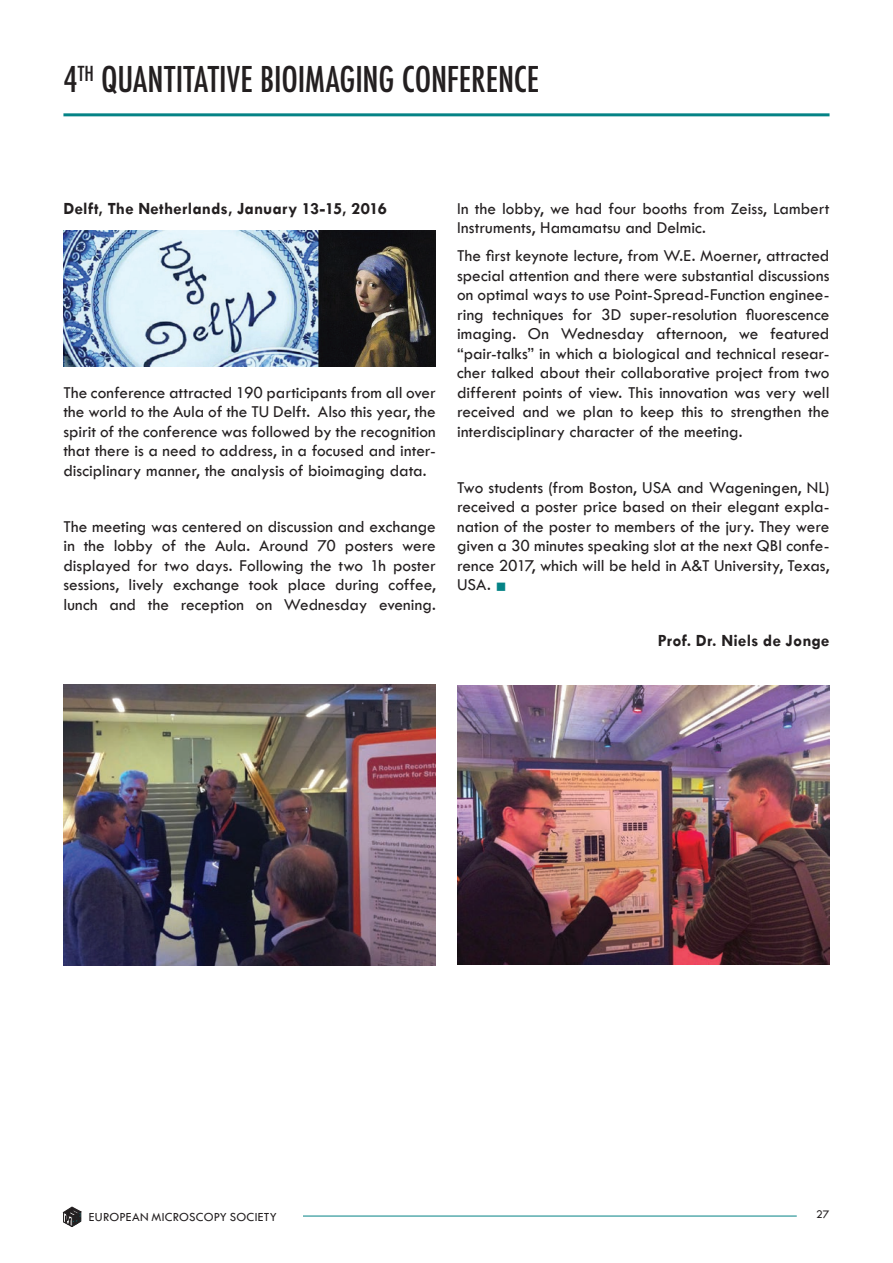
<style>
.page{position:relative;width:893px;height:1263px;background:#fff}
.page>*{position:absolute;margin:0;border:0;box-sizing:border-box;transform-origin:0 0}
._01-TITRE{font:500 condensed 34.5px "Futura";letter-spacing:-.005em;color:#231f20}
._04-TXT{font:17.25px/19.5px "Tw Cen";color:#231f20;text-align:justify}
._04-TXT-2{font:700 17.25px "Tw Cen";letter-spacing:.015em;color:#231f20}
.t1{font:12.9px "Tw Cen";letter-spacing:.015em;color:#231f20}
.t2{font:12px "Tw Cen";color:#231f20}
.s1{color:#048386}
</style>
<div class="page">
<hr style="left:290px;top:1215px;width:506px;height:1px;background:#048386">
<div style="left:277px;top:1211px;width:25px;height:9px;background:#fff"></div>
<svg style="left:63px;top:1206px;width:18px;height:20px"></svg>
<hr style="left:63px;top:113px;width:766px;height:3px;background:#048386">
<img style="left:63px;top:684px;width:372px;height:281px">
<img style="left:457px;top:685px;width:372px;height:279px">
<img style="left:63px;top:230px;width:372px;height:137px">
<p class="_01-TITRE" style="left:63px;top:57px;width:477px">4<sup>TH</sup> QUANTITATIVE BIOIMAGING CONFERENCE</p>
<p class="_04-TXT-2" style="left:63px;top:198px;width:325px">Delft, The Netherlands, January 13-15, 2016</p>
<p class="_04-TXT" style="left:63px;top:382px;width:374px">The conference attracted 190 participants from all over the world to the Aula of the TU Delft. Also this year, the spirit of the conference was followed by the recognition that there is a need to address, in a focused and inter&shy;disciplinary manner, the analysis of bioimaging data.</p>
<p class="_04-TXT" style="left:63px;top:516px;width:374px">The meeting was centered on discussion and exchange in the lobby of the Aula. Around 70 posters were displayed for two days. Following the two 1h poster sessions, lively exchange took place during coffee, lunch and the reception on Wednesday evening.</p>
<p class="_04-TXT" style="left:457px;top:198px;width:374px">In the lobby, we had four booths from Zeiss, Lambert<br>Instruments, Hamamatsu and Delmic.</p>
<p class="_04-TXT" style="left:457px;top:246px;width:374px">The first keynote lecture, from W.E. Moerner, attracted special attention and there were substantial discussions on optimal ways to use Point-Spread-Function enginee&shy;ring techniques for 3D super-resolution fluorescence imaging. On Wednesday afternoon, we featured “pair-talks” in which a biological and technical resear&shy;cher talked about their collaborative project from two different points of view. This innovation was very well received and we plan to keep this to strengthen the interdisciplinary character of the meeting.</p>
<p class="_04-TXT" style="left:457px;top:477px;width:374px">Two students (from Boston, USA and Wageningen, NL) received a poster price based on their elegant expla&shy;nation of the poster to members of the jury. They were given a 30 minutes speaking slot at the next QBI confe&shy;rence 2017, which will be held in A&amp;T University, Texas, USA. <span class="s1">■</span></p>
<p class="_04-TXT-2" style="left:657px;top:630px;width:173px">Prof. Dr. Niels de Jonge</p>
<p class="t1" style="left:89px;top:1209px;width:189px">EUROPEAN MICROSCOPY SOCIETY</p>
<p class="t2" style="left:815px;top:1207px;width:15px">27</p>
</div>
